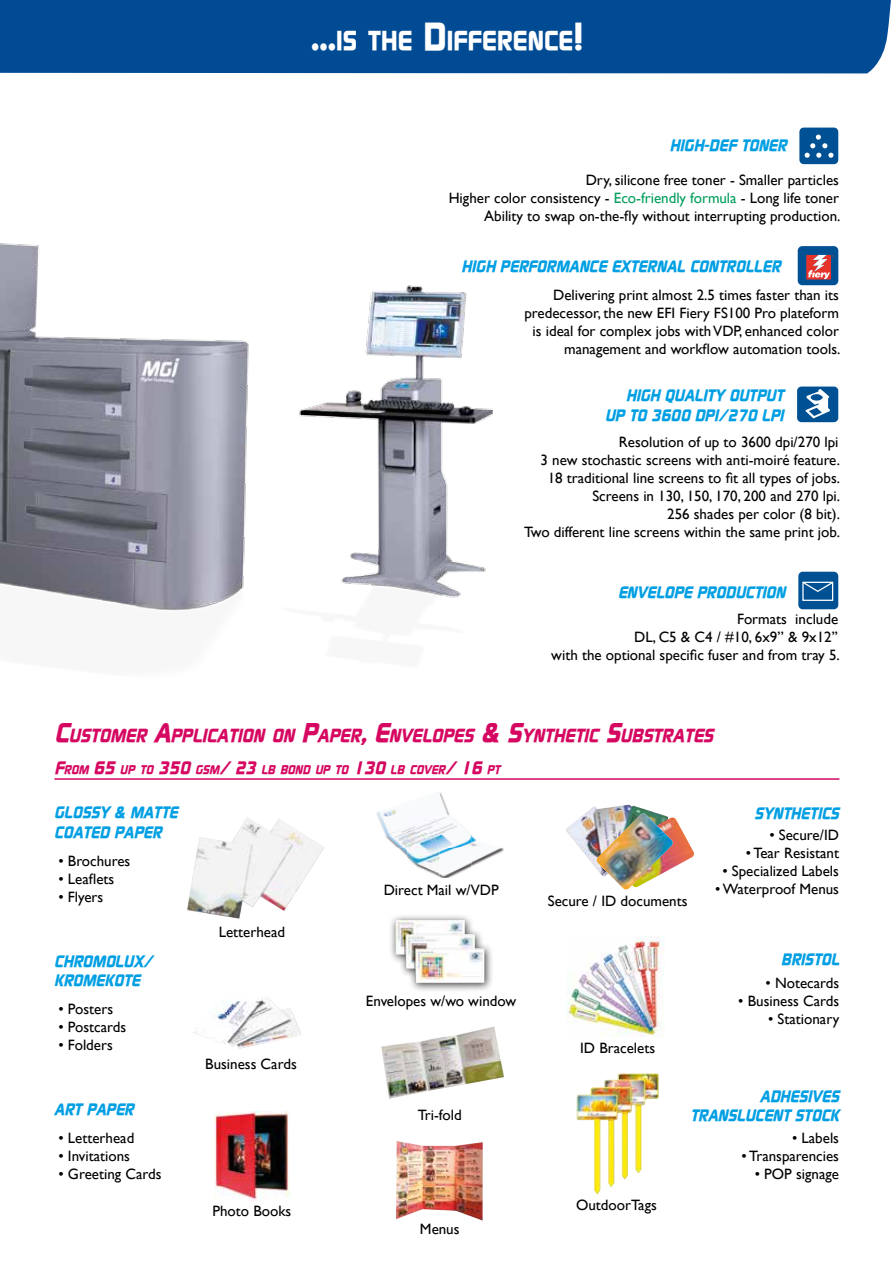
<style>
.page{position:relative;width:893px;height:1263px;background:#fff}
.page>*{position:absolute;margin:0;border:0;box-sizing:border-box;transform-origin:0 0}
.t1{font:700 27.3px "Continuum";color:#fff}
.t2{font:italic 700 18.9px "Continuum";color:#d50760}
.t3{font:italic 700 16.5px/19.5px "Continuum";color:#009fe3;text-align:right}
.t4{font:15px/18px "Gill Sans";color:#000;text-align:right}
.t5{font:italic 700 12.6px "Continuum";color:#d50760}
.s1{font-size:39px}
.s2{color:#039e5d}
.s3{font-size:27px}
.s4{font-size:18px}
</style>
<div class="page">
<div style="left:2px;top:0;width:889px;height:73px;background:#004b93"></div>
<svg style="left:0;top:0;width:2px;height:73px"></svg>
<img style="left:0;top:243px;width:492px;height:368px">
<img style="left:215px;top:1111px;width:74px;height:89px">
<img style="left:192px;top:997px;width:110px;height:52px">
<img style="left:377px;top:809px;width:20px;height:8px">
<img style="left:439px;top:792px;width:12px;height:25px">
<img style="left:378px;top:817px;width:93px;height:31px">
<img style="left:471px;top:835px;width:33px;height:31px">
<img style="left:398px;top:848px;width:9px;height:8px">
<img style="left:407px;top:848px;width:65px;height:30px">
<img style="left:187px;top:817px;width:138px;height:102px">
<div style="left:389px;top:913px;width:105px;height:79px;background:#000;opacity:.75"></div>
<img style="left:396px;top:920px;width:88px;height:63px">
<img style="left:381px;top:1035px;width:76px;height:58px">
<img style="left:567px;top:936px;width:98px;height:100px">
<img style="left:576px;top:1073px;width:83px;height:121px">
<img style="left:566px;top:804px;width:90px;height:64px">
<img style="left:673px;top:817px;width:21px;height:51px">
<img style="left:596px;top:813px;width:77px;height:77px">
<img style="left:396px;top:1141px;width:87px;height:80px">
<hr style="left:54px;top:778px;width:785px;height:2px;background:#d50760">
<div style="left:799px;top:128px;width:39px;height:36px;background:#005094;border-radius:4px"></div>
<svg style="left:805px;top:135px;width:28px;height:23px"></svg>
<div style="left:797px;top:386px;width:41px;height:36px;background:#005094;border-radius:4px"></div>
<svg style="left:805px;top:389px;width:25px;height:29px"></svg>
<div style="left:798px;top:246px;width:40px;height:39px;background:#005094;border-radius:5px"></div>
<svg style="left:806px;top:255px;width:28px;height:25px"></svg>
<div style="left:798px;top:572px;width:40px;height:37px;background:#005094;border-radius:4px"></div>
<div style="left:802px;top:582px;width:31px;height:19px;border:1px solid #fff"></div>
<svg style="left:802px;top:581px;width:32px;height:12px"></svg>
<h1 class="t1" style="left:311px;top:22px;width:274px"><span class="s1">...</span>IS THE <span class="s1">D</span>IFFERENCE<span class="s1">!</span></h1>
<p class="t3" style="left:670px;top:135px;width:123px">HIGH-DEF TONER</p>
<p class="t4" style="left:449px;top:171px;width:393px">Dry, silicone free toner - Smaller particles<br>Higher color consistency - <span class="s2">Eco-friendly formula</span> - Long life toner<br>Ability to swap on-the-fly without interrupting production.</p>
<p class="t3" style="left:462px;top:255px;width:325px">HIGH PERFORMANCE EXTERNAL CONTROLLER</p>
<p class="t4" style="left:524px;top:287px;width:317px">Delivering print almost 2.5 times faster than its predecessor, the new EFI Fiery FS100 Pro plateform is ideal for complex jobs with VDP, enhanced color management and workflow automation tools.</p>
<p class="t3" style="left:605px;top:385px;width:184px">HIGH QUALITY OUTPUT<br>UP TO 3600 DPI/270 LPI</p>
<p class="t4" style="left:524px;top:433px;width:318px">Resolution of up to 3600 dpi/270 lpi<br>3 new stochastic screens with anti-moiré feature.<br>18 traditional line screens to fit all types of jobs.<br>Screens in 130, 150, 170, 200 and 270 lpi.<br>256 shades per color (8 bit).<br>Two different line screens within the same print job.</p>
<p class="t3" style="left:618px;top:582px;width:173px">ENVELOPE PRODUCTION</p>
<p class="t4" style="left:551px;top:610px;width:290px">Formats include<br>DL, C5 &amp; C4 / #10, 6x9’’ &amp; 9x12’’<br>with the optional specific fuser and from tray 5.</p>
<p class="t2" style="left:54px;top:722px;width:662px"><span class="s3">C</span>USTOM ER <span class="s3">A</span>PPLICATION ON <span class="s3">P</span>APER<span class="s3">,E</span>NVELOPES <span class="s3">&amp; S</span>YNTHETIC <span class="s3">S</span>UBSTRATES</p>
<p class="t5" style="left:54px;top:761px;width:450px"><span class="s4">F</span>ROM <span class="s4">65</span> UP TO <span class="s4">350</span> GSM<span class="s4">/ 23</span> LB BOND UP TO <span class="s4">130</span> LB COVER<span class="s4">/ 16</span> PT</p>
<p class="t3" style="left:54px;top:802px;width:129px;text-align:left">GLOSSY &amp; MATTE<br>COATED PAPER</p>
<p class="t4" style="left:58px;top:852px;width:73px">• Brochures</p>
<p class="t4" style="left:58px;top:870px;width:57px">• Leaflets</p>
<p class="t4" style="left:58px;top:888px;width:46px">• Flyers</p>
<p class="t3" style="left:54px;top:950px;width:104px;text-align:left">CHROMOLUX/<br>KROMEKOTE</p>
<p class="t4" style="left:58px;top:1000px;width:56px">• Posters</p>
<p class="t4" style="left:58px;top:1018px;width:69px">• Postcards</p>
<p class="t4" style="left:58px;top:1036px;width:56px">• Folders</p>
<p class="t3" style="left:54px;top:1098px;width:86px">ARTPAPER</p>
<p class="t4" style="left:58px;top:1129px;width:77px">• Letterhead</p>
<p class="t4" style="left:58px;top:1147px;width:73px">• Invitations</p>
<p class="t4" style="left:58px;top:1165px;width:105px">• Greeting Cards</p>
<p class="t4" style="left:219px;top:924px;width:68px">Letterhead</p>
<p class="t4" style="left:205px;top:1055px;width:93px">Business Cards</p>
<p class="t4" style="left:212px;top:1202px;width:80px">Photo Books</p>
<p class="t4" style="left:384px;top:881px;width:116px">Direct Mail w/VDP</p>
<p class="t4" style="left:366px;top:992px;width:152px">Envelopes w/wo window</p>
<p class="t4" style="left:418px;top:1106px;width:46px">Tri-fold</p>
<p class="t4" style="left:420px;top:1220px;width:41px">Menus</p>
<p class="t4" style="left:548px;top:892px;width:141px">Secure / ID documents</p>
<p class="t4" style="left:580px;top:1039px;width:76px">ID Bracelets</p>
<p class="t3" style="left:754px;top:802px;width:90px">SYNTHETICS</p>
<p class="t4" style="left:769px;top:827px;width:71px">• Secure/ID</p>
<p class="t4" style="left:746px;top:845px;width:95px">• Tear Resistant</p>
<p class="t4" style="left:722px;top:863px;width:118px">• Specialized Labels</p>
<p class="t4" style="left:715px;top:881px;width:125px">• Waterproof Menus</p>
<p class="t3" style="left:781px;top:949px;width:64px">BRISTOL</p>
<p class="t4" style="left:765px;top:974px;width:75px">• Notecards</p>
<p class="t4" style="left:738px;top:992px;width:103px">• Business Cards</p>
<p class="t4" style="left:768px;top:1010px;width:73px">• Stationary</p>
<p class="t3" style="left:690px;top:1086px;width:155px">ADHESIVES<br>TRANSLUCENTSTOCK</p>
<p class="t4" style="left:576px;top:1196px;width:82px">OutdoorTags</p>
<p class="t4" style="left:792px;top:1129px;width:48px">• Labels</p>
<p class="t4" style="left:742px;top:1147px;width:99px">• Transparencies</p>
<p class="t4" style="left:755px;top:1165px;width:86px">• POP signage</p>
</div>
